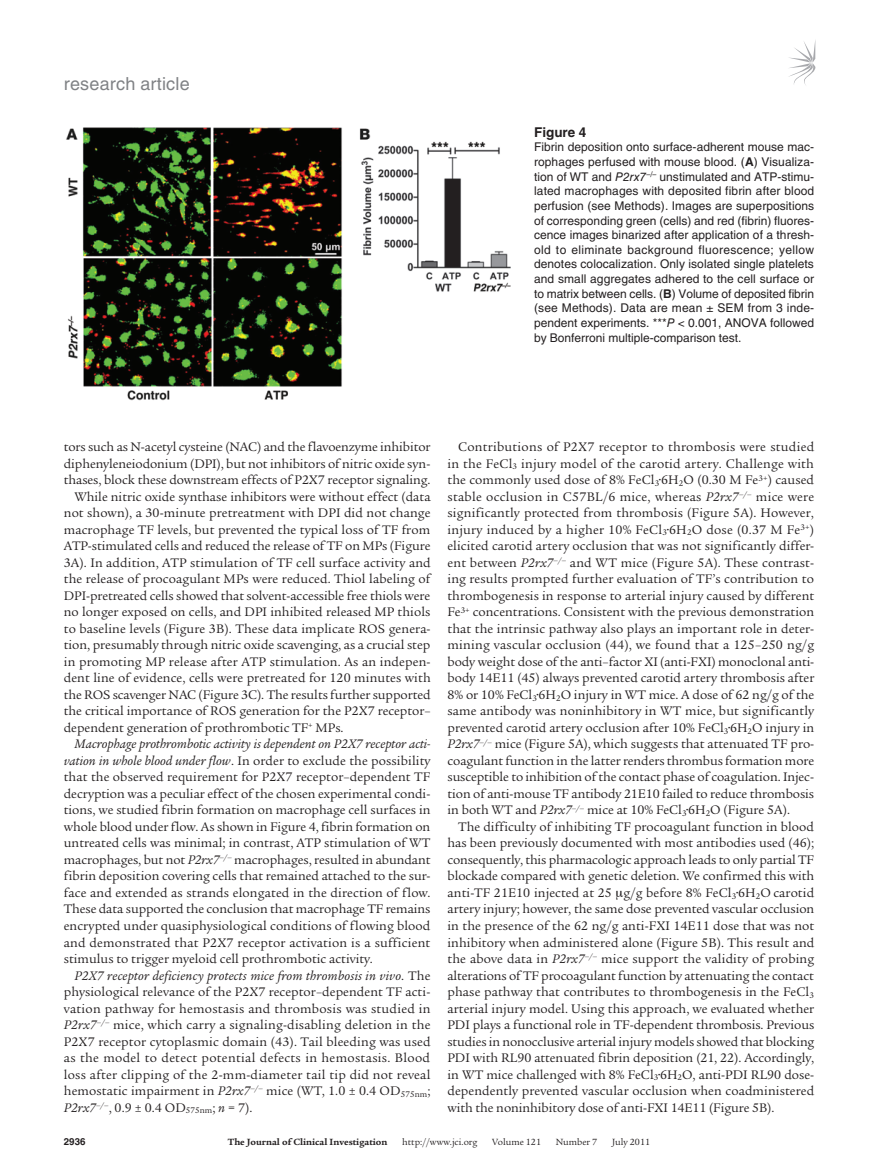
<style>
.page{position:relative;width:878px;height:1175px;background:#fff}
.page>*{position:absolute;margin:0;border:0;box-sizing:border-box;transform-origin:0 0}
.t1{font:18px "Helvetica LT Std";letter-spacing:.01em;color:#808285}
.t2{font:13.5px/16.5px "Legacy Serif Std";color:#231f20;text-align:justify}
.t3{font:italic 13.5px "Legacy Serif Std";color:#231f20}
.t4{font:13.5px "Legacy Serif Std";letter-spacing:.02em;color:#231f20}
.t5{font:700 13.5px "Helvetica LT Std";color:#231f20}
.t6{font:12px/14.7px "Helvetica LT Std";color:#231f20;text-align:justify}
.t7{font:9.75px "Legacy Serif Std";color:#231f20}
.t8{font:700 9.75px "Legacy Serif Std";color:#231f20}
.t9{font:700 9.75px "Helvetica LT Std";color:#231f20}
.s1{font-weight:700}
.s2{font-style:italic}
.s3{font-style:normal}
</style>
<div class="page">
<svg style="left:789px;top:42px;width:26px;height:43px"></svg>
<img style="left:66px;top:127px;width:445px;height:273px">
<h1 class="t1" style="left:64px;top:73px;width:127px">research article</h1>
<p class="t5" style="left:534px;top:124px;width:54px">Figure 4</p>
<p class="t6" style="left:534px;top:140px;width:282px">Fibrin deposition onto surface-adherent mouse mac&shy;rophages perfused with mouse blood. (<span class="s1">A</span>) Visualiza&shy;tion of WT and <span class="s2">P2rx7</span><sup>–/–</sup> unstimulated and ATP-stimu&shy;lated macrophages with deposited fibrin after blood perfusion (see Methods). Images are superpositions of corresponding green (cells) and red (fibrin) fluores&shy;cence images binarized after application of a thresh&shy;old to eliminate background fluorescence; yellow denotes colocalization. Only isolated single platelets and small aggregates adhered to the cell surface or to matrix between cells. (<span class="s1">B</span>) Volume of deposited fibrin (see Methods). Data are mean ± SEM from 3 inde&shy;pendent experiments. ***<span class="s2">P</span> &lt; 0.001, ANOVA followed by Bonferroni multiple-comparison test.</p>
<p class="t2" style="left:64px;top:439px;width:368px">tors such as N-acetyl cysteine (NAC) and the flavoenzyme inhibitor</p>
<p class="t2" style="left:64px;top:455px;width:368px">diphenyleneiodonium (DPI), but not inhibitors of nitric oxide syn-</p>
<p class="t2" style="left:64px;top:472px;width:368px">thases, block these downstream effects of P2X7 receptor signaling.</p>
<p class="t2" style="left:74px;top:488px;width:358px">While nitric oxide synthase inhibitors were without effect (data</p>
<p class="t2" style="left:64px;top:505px;width:368px">not shown), a 30-minute pretreatment with DPI did not change</p>
<p class="t2" style="left:64px;top:521px;width:368px">macrophage TF levels, but prevented the typical loss of TF from</p>
<p class="t2" style="left:64px;top:538px;width:368px">ATP-stimulated cells and reduced the release of TF on MPs (Figure</p>
<p class="t2" style="left:64px;top:554px;width:368px">3A). In addition, ATP stimulation of TF cell surface activity and</p>
<p class="t2" style="left:64px;top:571px;width:368px">the release of procoagulant MPs were reduced. Thiol labeling of</p>
<p class="t2" style="left:64px;top:587px;width:368px">DPI-pretreated cells showed that solvent-accessible free thiols were</p>
<p class="t2" style="left:64px;top:604px;width:368px">no longer exposed on cells, and DPI inhibited released MP thiols</p>
<p class="t2" style="left:64px;top:620px;width:368px">to baseline levels (Figure 3B). These data implicate ROS genera-</p>
<p class="t2" style="left:64px;top:637px;width:368px">tion, presumably through nitric oxide scavenging, as a crucial step</p>
<p class="t2" style="left:64px;top:653px;width:368px">in promoting MP release after ATP stimulation. As an indepen-</p>
<p class="t2" style="left:64px;top:670px;width:368px">dent line of evidence, cells were pretreated for 120 minutes with</p>
<p class="t2" style="left:64px;top:686px;width:368px">the ROS scavenger NAC (Figure 3C). The results further supported</p>
<p class="t2" style="left:64px;top:703px;width:368px">the critical importance of ROS generation for the P2X7 receptor–</p>
<p class="t2" style="left:64px;top:719px;width:281px">dependent generation of prothrombotic TF<sup>+</sup> MPs.</p>
<p class="t3" style="left:74px;top:736px;width:357px">Macrophage prothrombotic activity is dependent on P2X7 receptor acti-</p>
<p class="t2" style="left:64px;top:752px;width:368px"><span class="s2">vation in whole blood under flow</span>. In order to exclude the possibility</p>
<p class="t2" style="left:64px;top:769px;width:368px">that the observed requirement for P2X7 receptor–dependent TF</p>
<p class="t2" style="left:64px;top:785px;width:368px">decryption was a peculiar effect of the chosen experimental condi-</p>
<p class="t2" style="left:64px;top:802px;width:368px">tions, we studied fibrin formation on macrophage cell surfaces in</p>
<p class="t2" style="left:64px;top:818px;width:368px">whole blood under flow. As shown in Figure 4, fibrin formation on</p>
<p class="t2" style="left:64px;top:835px;width:368px">untreated cells was minimal; in contrast, ATP stimulation of WT</p>
<p class="t2" style="left:64px;top:851px;width:368px">macrophages, but not <span class="s2">P2rx7</span><sup>–/–</sup> macrophages, resulted in abundant</p>
<p class="t2" style="left:64px;top:868px;width:368px">fibrin deposition covering cells that remained attached to the sur-</p>
<p class="t2" style="left:64px;top:884px;width:368px">face and extended as strands elongated in the direction of flow.</p>
<p class="t2" style="left:64px;top:901px;width:368px">These data supported the conclusion that macrophage TF remains</p>
<p class="t2" style="left:64px;top:917px;width:368px">encrypted under quasiphysiological conditions of flowing blood</p>
<p class="t2" style="left:64px;top:934px;width:368px">and demonstrated that P2X7 receptor activation is a sufficient</p>
<p class="t2" style="left:64px;top:950px;width:310px">stimulus to trigger myeloid cell prothrombotic activity.</p>
<p class="t3" style="left:74px;top:967px;width:357px">P2X7 receptor deficiency protects mice from thrombosis in vivo<span class="s3">. The</span></p>
<p class="t2" style="left:64px;top:983px;width:368px">physiological relevance of the P2X7 receptor–dependent TF acti-</p>
<p class="t4" style="left:64px;top:1000px;width:368px">vation pathway for hemostasis and thrombosis was studied in</p>
<p class="t2" style="left:64px;top:1016px;width:368px"><span class="s2">P2rx7</span><sup>–/–</sup> mice, which carry a signaling-disabling deletion in the</p>
<p class="t2" style="left:64px;top:1033px;width:368px">P2X7 receptor cytoplasmic domain (43). Tail bleeding was used</p>
<p class="t4" style="left:64px;top:1050px;width:368px">as the model to detect potential defects in hemostasis. Blood</p>
<p class="t2" style="left:64px;top:1066px;width:368px">loss after clipping of the 2-mm-diameter tail tip did not reveal</p>
<p class="t2" style="left:64px;top:1082px;width:368px">hemostatic impairment in <span class="s2">P2rx7</span><sup>–/–</sup> mice (WT, 1.0 ± 0.4 OD<sub>575nm</sub>;</p>
<p class="t2" style="left:64px;top:1099px;width:190px"><span class="s2">P2rx7</span><sup>–/–</sup>, 0.9 ± 0.4 OD<sub>575nm</sub>; <span class="s2">n</span> = 7).</p>
<p class="t2" style="left:447px;top:439px;width:368px;text-indent:11px">Contributions of P2X7 receptor to thrombosis were studied in the FeCl<sub>3</sub> injury model of the carotid artery. Challenge with the commonly used dose of 8% FeCl<sub>3</sub>•6H<sub>2</sub>O (0.30 M Fe<sup>3+</sup>) caused stable occlusion in C57BL/6 mice, whereas <span class="s2">P2rx7</span><sup>–/–</sup> mice were significantly protected from thrombosis (Figure 5A). However, injury induced by a higher 10% FeCl<sub>3</sub>•6H<sub>2</sub>O dose (0.37 M Fe<sup>3+</sup>) elicited carotid artery occlusion that was not significantly differ&shy;ent between <span class="s2">P2rx7</span><sup>–/–</sup> and WT mice (Figure 5A). These contrast&shy;ing results prompted further evaluation of TF’s contribution to thrombogenesis in response to arterial injury caused by different Fe<sup>3+</sup> concentrations. Consistent with the previous demonstration that the intrinsic pathway also plays an important role in deter&shy;mining vascular occlusion (44), we found that a 125–250 ng/g body weight dose of the anti–factor XI (anti-FXI) monoclonal anti&shy;body 14E11 (45) always prevented carotid artery thrombosis after 8% or 10% FeCl<sub>3</sub>•6H<sub>2</sub>O injury in WT mice. A dose of 62 ng/g of the same antibody was noninhibitory in WT mice, but significantly prevented carotid artery occlusion after 10% FeCl<sub>3</sub>•6H<sub>2</sub>O injury in <span class="s2">P2rx7</span><sup>–/–</sup> mice (Figure 5A), which suggests that attenuated TF pro&shy;coagulant function in the latter renders thrombus formation more susceptible to inhibition of the contact phase of coagulation. Injec&shy;tion of anti-mouse TF antibody 21E10 failed to reduce thrombosis in both WT and <span class="s2">P2rx7</span><sup>–/–</sup> mice at 10% FeCl<sub>3</sub>•6H<sub>2</sub>O (Figure 5A).</p>
<p class="t2" style="left:447px;top:818px;width:368px;text-indent:11px">The difficulty of inhibiting TF procoagulant function in blood has been previously documented with most antibodies used (46); consequently, this pharmacologic approach leads to only partial TF blockade compared with genetic deletion. We confirmed this with anti-TF 21E10 injected at 25 g/g before 8% FeCl<sub>3</sub>•6H<sub>2</sub>O carotid artery injury; however, the same dose prevented vascular occlusion in the presence of the 62 ng/g anti-FXI 14E11 dose that was not inhibitory when administered alone (Figure 5B). This result and the above data in <span class="s2">P2rx7</span><sup>–/–</sup> mice support the validity of probing alterations of TF procoagulant function by attenuating the contact phase pathway that contributes to thrombogenesis in the FeCl<sub>3 </sub>arterial injury model. Using this approach, we evaluated whether PDI plays a functional role in TF-dependent thrombosis. Previous studies in nonocclusive arterial injury models showed that blocking PDI with RL90 attenuated fibrin deposition (21, 22). Accordingly, in WT mice challenged with 8% FeCl<sub>3</sub>•6H<sub>2</sub>O, anti-PDI RL90 dose&shy;dependently prevented vascular occlusion when coadministered with the noninhibitory dose of anti-FXI 14E11 (Figure 5B).</p>
<p class="t9" style="left:64px;top:1135px;width:23px">2936</p>
<p class="t8" style="left:228px;top:1135px;width:161px">The Journal of Clinical Investigation</p>
<p class="t7" style="left:402px;top:1136px;width:77px">http://www.jci.org</p>
<p class="t7" style="left:492px;top:1136px;width:50px">Volume 121</p>
<p class="t7" style="left:555px;top:1136px;width:43px">Number 7</p>
<p class="t7" style="left:612px;top:1136px;width:40px">July 2011</p>
</div>
